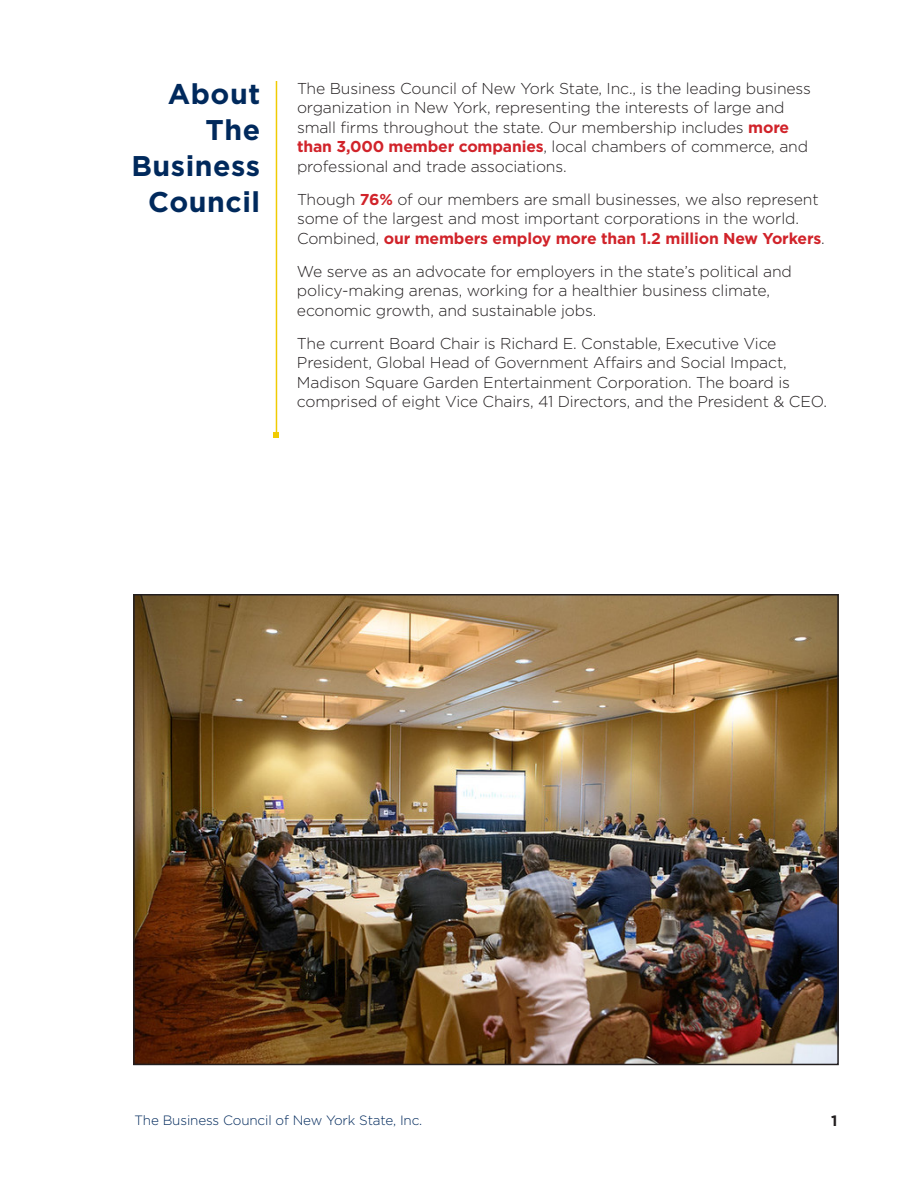
<style>
.page{position:relative;width:918px;height:1188px;background:#fff}
.page>*{position:absolute;margin:0;border:0;box-sizing:border-box;transform-origin:0 0}
.Heads{font:700 28.5px/36px "Gotham";letter-spacing:.02em;color:#00295c;text-align:right}
.body_text{font:300 15.75px/19.5px "Gotham";letter-spacing:-.01em;color:#231f20}
.t1{font:700 15px "Gotham";color:#231f20}
.t2{font:300 13.5px "Gotham";letter-spacing:-.01em;color:#00295c}
.s1{font-weight:700;color:#d1232a}
</style>
<div class="page">
<img style="left:136px;top:597px;width:700px;height:465px">
<div style="left:133px;top:594px;width:706px;height:471px;border:2px solid #231f20"></div>
<hr style="left:276px;top:81px;width:1px;height:354px;background:#f0cb02">
<svg style="left:273px;top:432px;width:6px;height:6px"></svg>
<p class="Heads" style="left:131px;top:76px;width:130px">About<br>The<br>Business<br>Council</p>
<p class="body_text" style="left:297px;top:78px;width:515px">The Business Council of New York State, Inc., is the leading business organization in New York, representing the interests of large and small firms throughout the state. Our membership includes <span class="s1">more than 3,000 member companies</span>, local chambers of commerce, and professional and trade associations.</p>
<p class="body_text" style="left:297px;top:189px;width:529px">Though <span class="s1">76%</span> of our members are small businesses, we also represent some of the largest and most important corporations in the world.<br>Combined, <span class="s1">our members employ more than 1.2 million New Yorkers</span>.</p>
<p class="body_text" style="left:297px;top:261px;width:497px">We serve as an advocate for employers in the state’s political and policy-making arenas, working for a healthier business climate, economic growth, and sustainable jobs.</p>
<p class="body_text" style="left:297px;top:333px;width:531px">The current Board Chair is Richard E. Constable, Executive Vice President, Global Head of Government Affairs and Social Impact, Madison Square Garden Entertainment Corporation. The board is comprised of eight Vice Chairs, 41 Directors, and the President &amp; CEO.</p>
<p class="t2" style="left:135px;top:1111px;width:289px">The Business Council of New York State, Inc.</p>
<p class="t1" style="left:831px;top:1110px;width:8px">1</p>
</div>
